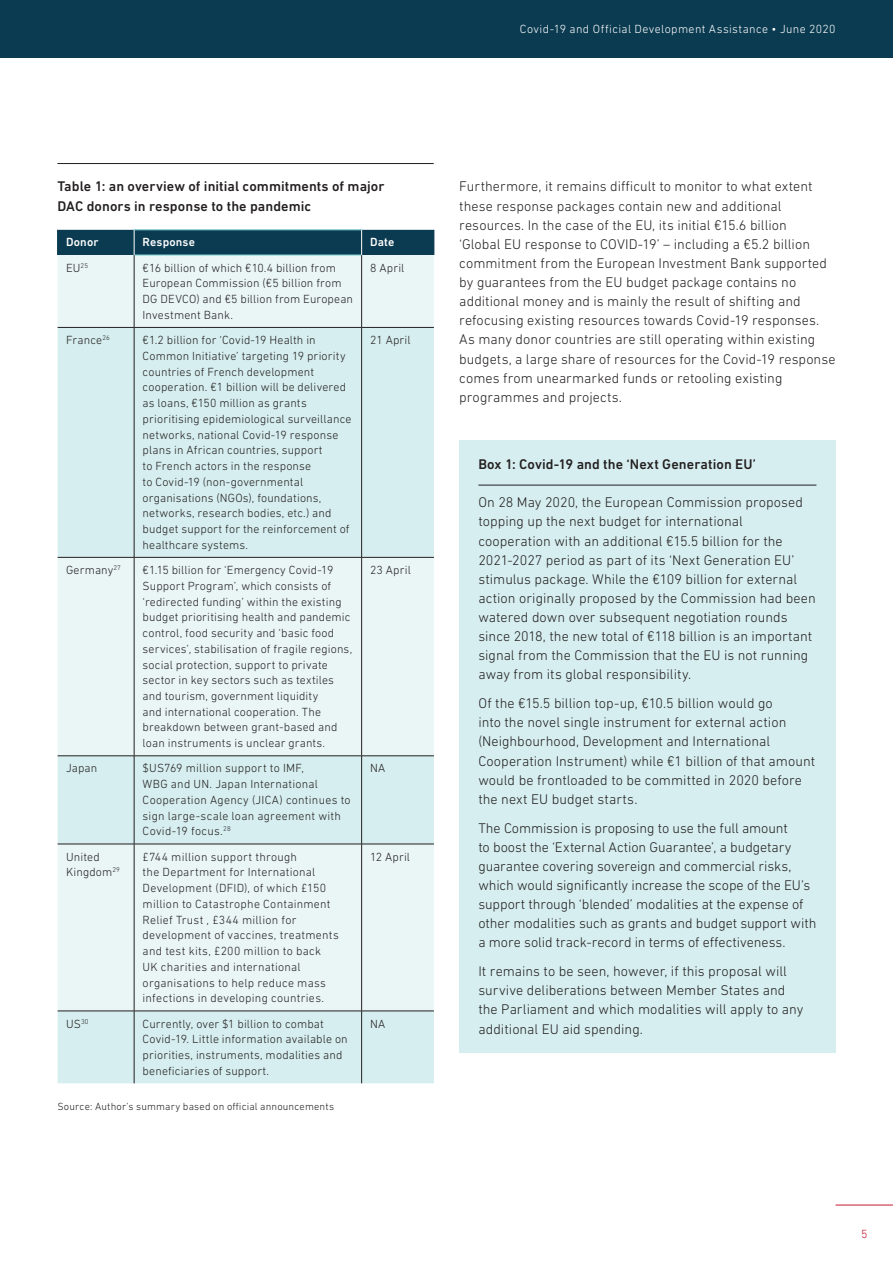
<style>
.page{position:relative;width:893px;height:1263px;background:#fff}
.page>*{position:absolute;margin:0;border:0;box-sizing:border-box;transform-origin:0 0}
.t1{font:300 14.25px/19.2px "DIN Next LT Pro";color:#231f20}
.t2{font:500 14.25px/19.2px "DIN Next LT Pro";letter-spacing:.005em;color:#231f20}
.t3{font:300 12px/15.8px "DIN Next LT Pro";letter-spacing:.015em;color:#231f20}
.t4{font:300 12px "DIN Next LT Pro";letter-spacing:.03em;color:#fff}
.t5{font:500 12px "DIN Next LT Pro";letter-spacing:.015em;color:#fff}
.t6{font:300 12px "DIN Next LT Pro";color:#c51a35}
.t7{font:300 10.5px "DIN Next LT Pro";letter-spacing:.015em;color:#231f20}
</style>
<div class="page">
<hr style="left:836px;top:1205px;width:57px;height:1px;background:#c51a35">
<hr style="left:57px;top:163px;width:377px;height:1px;background:#231f20">
<div style="left:58px;top:255px;width:376px;height:72px;background:#eaf6f6"></div>
<svg style="left:58px;top:328px;width:376px;height:755px;background:#dff1f1"></svg>
<hr style="left:58px;top:327px;width:76px;height:1px;background:#231f20">
<hr style="left:134px;top:327px;width:228px;height:1px;background:#231f20">
<hr style="left:362px;top:327px;width:72px;height:1px;background:#231f20">
<hr style="left:58px;top:557px;width:76px;height:1px;background:#231f20">
<hr style="left:134px;top:557px;width:228px;height:1px;background:#231f20">
<hr style="left:362px;top:557px;width:72px;height:1px;background:#231f20">
<hr style="left:58px;top:755px;width:76px;height:1px;background:#231f20">
<hr style="left:134px;top:755px;width:228px;height:1px;background:#231f20">
<hr style="left:362px;top:755px;width:72px;height:1px;background:#231f20">
<hr style="left:58px;top:844px;width:76px;height:1px;background:#231f20">
<hr style="left:134px;top:844px;width:228px;height:1px;background:#231f20">
<hr style="left:362px;top:844px;width:72px;height:1px;background:#231f20">
<hr style="left:58px;top:1011px;width:76px;height:1px;background:#231f20">
<hr style="left:134px;top:1011px;width:228px;height:1px;background:#231f20">
<hr style="left:362px;top:1011px;width:72px;height:1px;background:#231f20">
<hr style="left:134px;top:255px;width:228px;height:1px;background:#77ccd0">
<hr style="left:134px;top:255px;width:1px;height:72px;background:#231f20">
<hr style="left:361px;top:255px;width:1px;height:72px;background:#231f20">
<hr style="left:134px;top:328px;width:1px;height:229px;background:#231f20">
<hr style="left:361px;top:328px;width:1px;height:229px;background:#231f20">
<hr style="left:134px;top:557px;width:1px;height:199px;background:#231f20">
<hr style="left:361px;top:557px;width:1px;height:199px;background:#231f20">
<hr style="left:134px;top:756px;width:1px;height:88px;background:#231f20">
<hr style="left:361px;top:756px;width:1px;height:88px;background:#231f20">
<hr style="left:134px;top:844px;width:1px;height:167px;background:#231f20">
<hr style="left:361px;top:844px;width:1px;height:167px;background:#231f20">
<hr style="left:134px;top:1011px;width:1px;height:72px;background:#231f20">
<hr style="left:361px;top:1011px;width:1px;height:72px;background:#231f20">
<div style="left:57px;top:230px;width:378px;height:25px;background:#0b3b51"></div>
<div style="left:459px;top:440px;width:377px;height:612px;background:#d6eeef"></div>
<hr style="left:478px;top:485px;width:338px;height:1px;background:#231f20">
<div style="left:0;top:0;width:893px;height:57px;background:#0b3b51"></div>
<p class="t4" style="left:520px;top:22px;width:317px">Covid-19 and Official Development Assistance • June 2020</p>
<p class="t2" style="left:57px;top:177px;width:329px">Table 1: an overview of initial commitments of major<br>DAC donors in response to the pandemic</p>
<p class="t5" style="left:66px;top:235px;width:34px">Donor</p>
<p class="t5" style="left:143px;top:235px;width:54px">Response</p>
<p class="t5" style="left:370px;top:235px;width:26px">Date</p>
<p class="t3" style="left:66px;top:260px;width:23px">EU<sup>25</sup></p>
<p class="t3" style="left:143px;top:260px;width:212px">€16 billion of which €10.4 billion from European Commission (€5 billion from DG DEVCO) and €5 billion from European Investment Bank.</p>
<p class="t3" style="left:370px;top:260px;width:36px">8 April</p>
<p class="t3" style="left:66px;top:332px;width:45px">France<sup>26</sup></p>
<p class="t3" style="left:143px;top:332px;width:210px">€1.2 billion for ‘Covid-19 Health in Common Initiative’ targeting 19 priority countries of French development cooperation. €1 billion will be delivered as loans, €150 million as grants prioritising epidemiological surveillance networks, national Covid-19 response plans in African countries, support<br>to French actors in the response<br>to Covid-19 (non-governmental organisations (NGOs), foundations, networks, research bodies, etc.) and budget support for the reinforcement of healthcare systems.</p>
<p class="t3" style="left:370px;top:332px;width:42px">21 April</p>
<p class="t3" style="left:66px;top:562px;width:56px">Germany<sup>27</sup></p>
<p class="t3" style="left:143px;top:562px;width:211px">€1.15 billion for ‘Emergency Covid-19<br>Support Program’, which consists of ‘redirected funding’ within the existing budget prioritising health and pandemic control, food security and ‘basic food services’, stabilisation of fragile regions, social protection, support to private sector in key sectors such as textiles and tourism, government liquidity<br>and international cooperation. The breakdown between grant-based and loan instruments is unclear grants.</p>
<p class="t3" style="left:370px;top:562px;width:42px">23 April</p>
<p class="t3" style="left:66px;top:760px;width:33px">Japan</p>
<p class="t3" style="left:143px;top:760px;width:210px">$US769 million support to IMF,<br>WBG and UN. Japan International<br>Cooperation Agency (JICA) continues to sign large-scale loan agreement with<br>Covid-19 focus.<sup>28</sup></p>
<p class="t3" style="left:370px;top:760px;width:17px">NA</p>
<p class="t3" style="left:66px;top:848px;width:55px">United<br>Kingdom<sup>29</sup></p>
<p class="t3" style="left:143px;top:848px;width:198px">£744 million support through<br>the Department for International Development (DFID), of which £150 million to Catastrophe Containment Relief Trust , £344 million for development of vaccines, treatments and test kits, £200 million to back UK charities and international organisations to help reduce mass infections in developing countries.</p>
<p class="t3" style="left:370px;top:848px;width:41px">12 April</p>
<p class="t3" style="left:66px;top:1015px;width:24px">US<sup>30</sup></p>
<p class="t3" style="left:143px;top:1015px;width:207px">Currently, over $1 billion to combat Covid-19. Little information available on priorities, instruments, modalities and beneficiaries of support.</p>
<p class="t3" style="left:370px;top:1015px;width:17px">NA</p>
<p class="t7" style="left:57px;top:1100px;width:278px">Source: Author’s summary based on official announcements</p>
<p class="t1" style="left:459px;top:177px;width:378px">Furthermore, it remains difficult to monitor to what extent these response packages contain new and additional resources. In the case of the EU, its initial €15.6 billion<br>‘Global EU response to COVID-19’ – including a €5.2 billion commitment from the European Investment Bank supported by guarantees from the EU budget package contains no additional money and is mainly the result of shifting and refocusing existing resources towards Covid-19 responses.<br>As many donor countries are still operating within existing budgets, a large share of resources for the Covid-19 response comes from unearmarked funds or retooling existing programmes and projects.</p>
<p class="t2" style="left:478px;top:454px;width:279px">Box 1: Covid-19 and the ‘Next Generation EU’</p>
<p class="t1" style="left:478px;top:493px;width:339px">On 28 May 2020, the European Commission proposed topping up the next budget for international cooperation with an additional €15.5 billion for the 2021-2027 period as part of its ‘Next Generation EU’ stimulus package. While the €109 billion for external action originally proposed by the Commission had been watered down over subsequent negotiation rounds since 2018, the new total of €118 billion is an important signal from the Commission that the EU is not running away from its global responsibility.</p>
<p class="t1" style="left:478px;top:694px;width:338px">Of the €15.5 billion top-up, €10.5 billion would go<br>into the novel single instrument for external action (Neighbourhood, Development and International Cooperation Instrument) while €1 billion of that amount would be frontloaded to be committed in 2020 before the next EU budget starts.</p>
<p class="t1" style="left:478px;top:818px;width:339px">The Commission is proposing to use the full amount<br>to boost the ‘External Action Guarantee’, a budgetary guarantee covering sovereign and commercial risks, which would significantly increase the scope of the EU’s support through ‘blended’ modalities at the expense of other modalities such as grants and budget support with a more solid track-record in terms of effectiveness.</p>
<p class="t1" style="left:478px;top:961px;width:326px">It remains to be seen, however, if this proposal will survive deliberations between Member States and the Parliament and which modalities will apply to any additional EU aid spending.</p>
<p class="t6" style="left:861px;top:1227px;width:8px">5</p>
</div>
